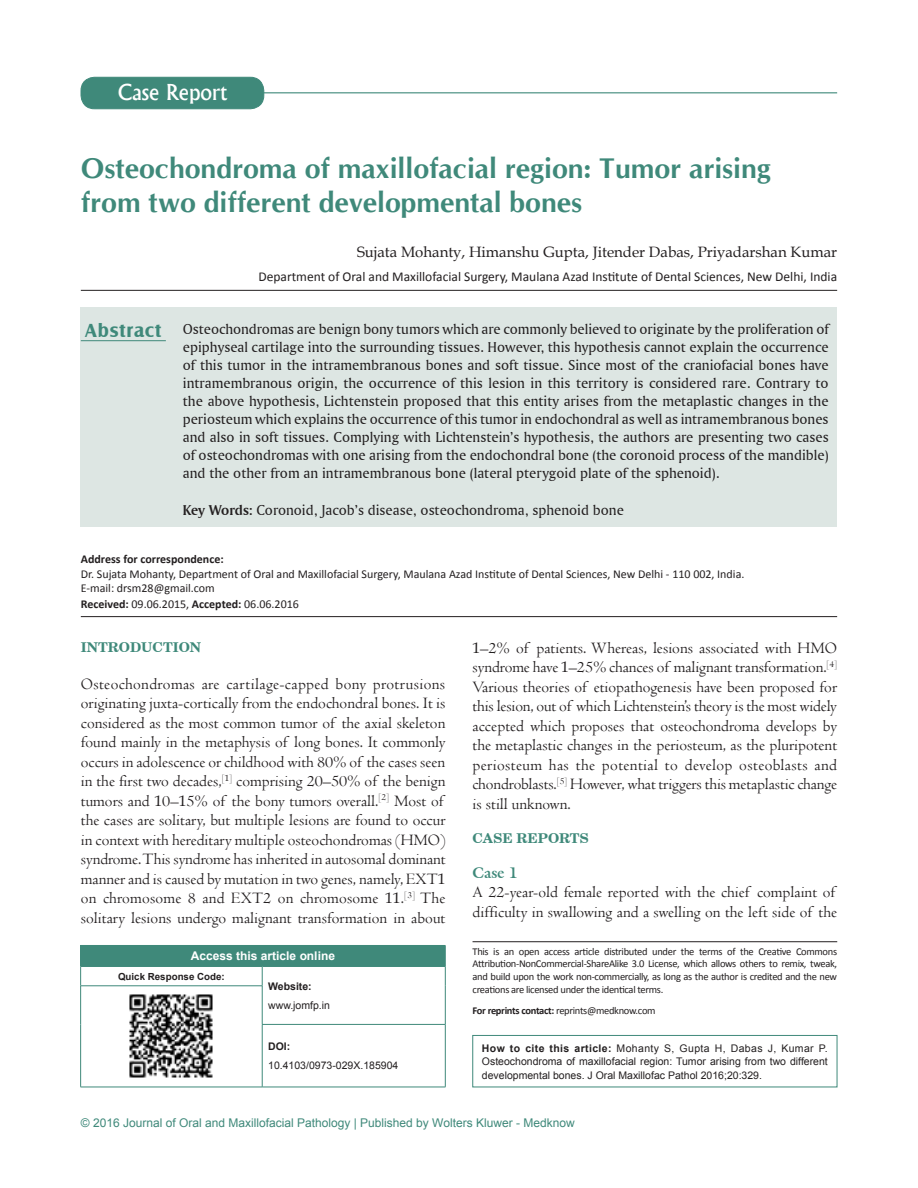
<style>
.page{position:relative;width:918px;height:1188px;background:#fff}
.page>*{position:absolute;margin:0;border:0;box-sizing:border-box;transform-origin:0 0}
.AT{font:700 28.5px/34.2px "CG Omega";color:#3f897a}
.AH{font:500 21px "Albertus";color:#fff}
.ABSH{font:700 19.5px "Castle T";letter-spacing:.04em;color:#3f897a}
.TX{font:16.5px/19.5px "Centaur";color:#231f20;text-align:justify}
.ABS{font:15px/18px "Amerigo BT Roman A";color:#231f20;text-align:justify}
.KWD{font:15px "Amerigo BT Roman A";color:#231f20}
.AU{font:15px "Book Antiqua";color:#231f20}
.t1{font:700 15px "Galliard IT Cby BT";color:#3f897a}
.AFF{font:13.5px "Calibri";color:#231f20}
.t2{font:700 13.5px "Century Schoolbook BT";color:#3f897a}
.ADD{font:12px/14.4px "Calibri";color:#231f20}
.t3{font:12px "Arial";color:#3f897a}
.HIS{font:12px "Calibri";color:#231f20}
.AAO{font:700 12px "Arial";color:#fff}
.Pa7{font:10.5px/12.6px "Calibri";letter-spacing:-.03em;color:#231f20;text-align:justify}
.SRC{font:10.5px/13.5px "Arial";color:#231f20;text-align:justify}
.WEB{font:10.5px "Arial";color:#231f20}
.WEB-2{font:700 10.5px "Arial";color:#231f20}
.QRC{font:700 9.75px "Arial";color:#231f20}
.s1{font-family:"Amerigo BT Bold A"}
.s2{font-weight:700}
.s3{font-family:"Book Antiqua";font-size:15.3px}
</style>
<div class="page">
<hr style="left:81px;top:290px;width:756px;height:1px;background:#231f20">
<div style="left:81px;top:307px;width:756px;height:220px;background:#dde6e3"></div>
<hr style="left:81px;top:616px;width:756px;height:1px;background:#231f20">
<div style="left:81px;top:945px;width:364px;height:21px;background:#3f897a"></div>
<hr style="left:80px;top:945px;width:182px;height:1px;background:#3f897a">
<hr style="left:80px;top:966px;width:182px;height:1px;background:#3f897a">
<svg style="left:80px;top:946px;width:1px;height:40px"></svg>
<hr style="left:80px;top:986px;width:182px;height:1px;background:#3f897a">
<hr style="left:80px;top:986px;width:1px;height:38px;background:#3f897a">
<hr style="left:80px;top:1024px;width:1px;height:63px;background:#3f897a">
<hr style="left:80px;top:1087px;width:182px;height:1px;background:#3f897a">
<hr style="left:262px;top:966px;width:183px;height:1px;background:#3f897a">
<svg style="left:262px;top:967px;width:1px;height:19px"></svg>
<svg style="left:445px;top:946px;width:1px;height:40px"></svg>
<hr style="left:262px;top:986px;width:1px;height:38px;background:#3f897a">
<hr style="left:445px;top:986px;width:1px;height:38px;background:#3f897a">
<hr style="left:262px;top:1024px;width:183px;height:1px;background:#3f897a">
<hr style="left:262px;top:1025px;width:1px;height:62px;background:#3f897a">
<hr style="left:445px;top:1025px;width:1px;height:62px;background:#3f897a">
<hr style="left:262px;top:1087px;width:183px;height:1px;background:#3f897a">
<img style="left:129px;top:994px;width:84px;height:84px">
<div style="left:81px;top:77px;width:183px;height:32px;background:#3f897a;border-radius:14px"></div>
<div style="left:81px;top:77px;width:183px;height:32px;border:1px solid #3f897a;border-radius:14px"></div>
<hr style="left:261px;top:92px;width:576px;height:1px;background:#3f897a">
<hr style="left:81px;top:340px;width:85px;height:1px;background:#3f897a">
<div style="left:473px;top:1035px;width:364px;height:52px;border:1px solid #3f897a"></div>
<hr style="left:473px;top:941px;width:364px;height:1px;background:#231f20">
<p class="AH" style="left:118px;top:80px;width:111px">Case Report</p>
<p class="AT" style="left:81px;top:151px;width:692px">Osteochondroma of maxillofacial region: Tumor arising from two different developmental bones</p>
<p class="AU" style="left:357px;top:241px;width:482px">Sujata Mohanty, Himanshu Gupta, Jitender Dabas, Priyadarshan Kumar</p>
<p class="AFF" style="left:258px;top:268px;width:580px">Department of Oral and Maxillofacial Surgery, Maulana Azad Institute of Dental Sciences, New Delhi, India</p>
<p class="ABSH" style="left:85px;top:319px;width:78px">Abstract</p>
<p class="ABS" style="left:183px;top:320px;width:647px">Osteochondromas are benign bony tumors which are commonly believed to originate by the proliferation of epiphyseal cartilage into the surrounding tissues. However, this hypothesis cannot explain the occurrence of this tumor in the intramembranous bones and soft tissue. Since most of the craniofacial bones have intramembranous origin, the occurrence of this lesion in this territory is considered rare. Contrary to the above hypothesis, Lichtenstein proposed that this entity arises from the metaplastic changes in the periosteum which explains the occurrence of this tumor in endochondral as well as intramembranous bones and also in soft tissues. Complying with Lichtenstein’s hypothesis, the authors are presenting two cases of osteochondromas with one arising from the endochondral bone (the coronoid process of the mandible) and the other from an intramembranous bone (lateral pterygoid plate of the sphenoid).</p>
<p class="KWD" style="left:183px;top:501px;width:443px"><span class="s1">Key Words:</span> Coronoid, Jacob’s disease, osteochondroma, sphenoid bone</p>
<p class="ADD" style="left:81px;top:552px;width:665px"><span class="s2">Address for correspondence:<br></span>Dr. Sujata Mohanty, Department of Oral and Maxillofacial Surgery, Maulana Azad Institute of Dental Sciences, New Delhi ‑ 110 002, India.<br>E‑mail: drsm28@gmail.com</p>
<p class="HIS" style="left:81px;top:595px;width:220px"><span class="s2">Received:</span> 09.06.2015, <span class="s2">Accepted:</span> 06.06.2016</p>
<h1 class="t2" style="left:81px;top:639px;width:122px">INTRODUCTION</h1>
<p class="TX" style="left:81px;top:674px;width:366px">Osteochondromas are cartilage‑capped bony protrusions originating juxta‑cortically from the endochondral bones. It is considered as the most common tumor of the axial skeleton found mainly in the metaphysis of long bones. It commonly occurs in adolescence or childhood with 80% of the cases seen in the first two decades,<sup>[</sup><sup>1</sup><sup>]</sup> comprising 20–50% of the benign tumors and <span class="s3">1</span>0–<span class="s3">1</span>5% of the bony tumors overall.<sup>[2]</sup> Most of the cases are solitary, but multiple lesions are found to occur in context with hereditary multiple osteochondromas (HMO) syndrome. This syndrome has inherited in autosomal dominant manner and is caused by mutation in two genes, namely, EXT<span class="s3">1 </span>on chromosome 8 and EXT2 on chromosome <span class="s3">11</span>.<sup>[3]</sup> The solitary lesions undergo malignant transformation in about</p>
<p class="AAO" style="left:191px;top:948px;width:146px">Access this article online</p>
<p class="QRC" style="left:118px;top:970px;width:108px">Quick Response Code:</p>
<p class="WEB-2" style="left:268px;top:979px;width:45px">Website:</p>
<p class="WEB" style="left:268px;top:998px;width:63px">www.jomfp.in</p>
<p class="WEB-2" style="left:268px;top:1040px;width:24px">DOI:</p>
<p class="WEB" style="left:268px;top:1058px;width:132px">10.4103/0973-029X.185904</p>
<p class="TX" style="left:473px;top:638px;width:366px"><span class="s3">1</span>–2% of patients. Whereas, lesions associated with HMO syndrome have <span class="s3">1</span>–25% chances of malignant transformation.<sup>[4] </sup>Various theories of etiopathogenesis have been proposed for this lesion, out of which Lichtenstein’s theory is the most widely accepted which proposes that osteochondroma develops by the metaplastic changes in the periosteum, as the pluripotent periosteum has the potential to develop osteoblasts and chondroblasts.<sup>[5]</sup> However, what triggers this metaplastic change is still unknown.</p>
<h1 class="t2" style="left:473px;top:829px;width:118px">CASE REPORTS</h1>
<h2 class="t1" style="left:473px;top:863px;width:47px">Case 1</h2>
<p class="TX" style="left:473px;top:882px;width:366px">A 22‑year‑old female reported with the chief complaint of difficulty in swallowing and a swelling on the left side of the</p>
<p class="Pa7" style="left:473px;top:945px;width:366px">This is an open access article distributed under the terms of the Creative Commons Attribution-NonCommercial-ShareAlike 3.0 License, which allows others to remix, tweak, and build upon the work non-commercially, as long as the author is credited and the new creations are licensed under the identical terms.</p>
<p class="Pa7" style="left:473px;top:1004px;width:185px"><span class="s2">For reprints contact:</span> reprints@medknow.com</p>
<p class="SRC" style="left:482px;top:1041px;width:347px"><span class="s2">How to cite this article:</span> Mohanty S, Gupta H, Dabas J, Kumar P.<br>Osteochondroma of maxillofacial region: Tumor arising from two different developmental bones. J Oral Maxillofac Pathol 2016;20:329.</p>
<p class="t3" style="left:81px;top:1115px;width:495px">© 2016 Journal of Oral and Maxillofacial Pathology | Published by Wolters Kluwer - Medknow</p>
</div>
